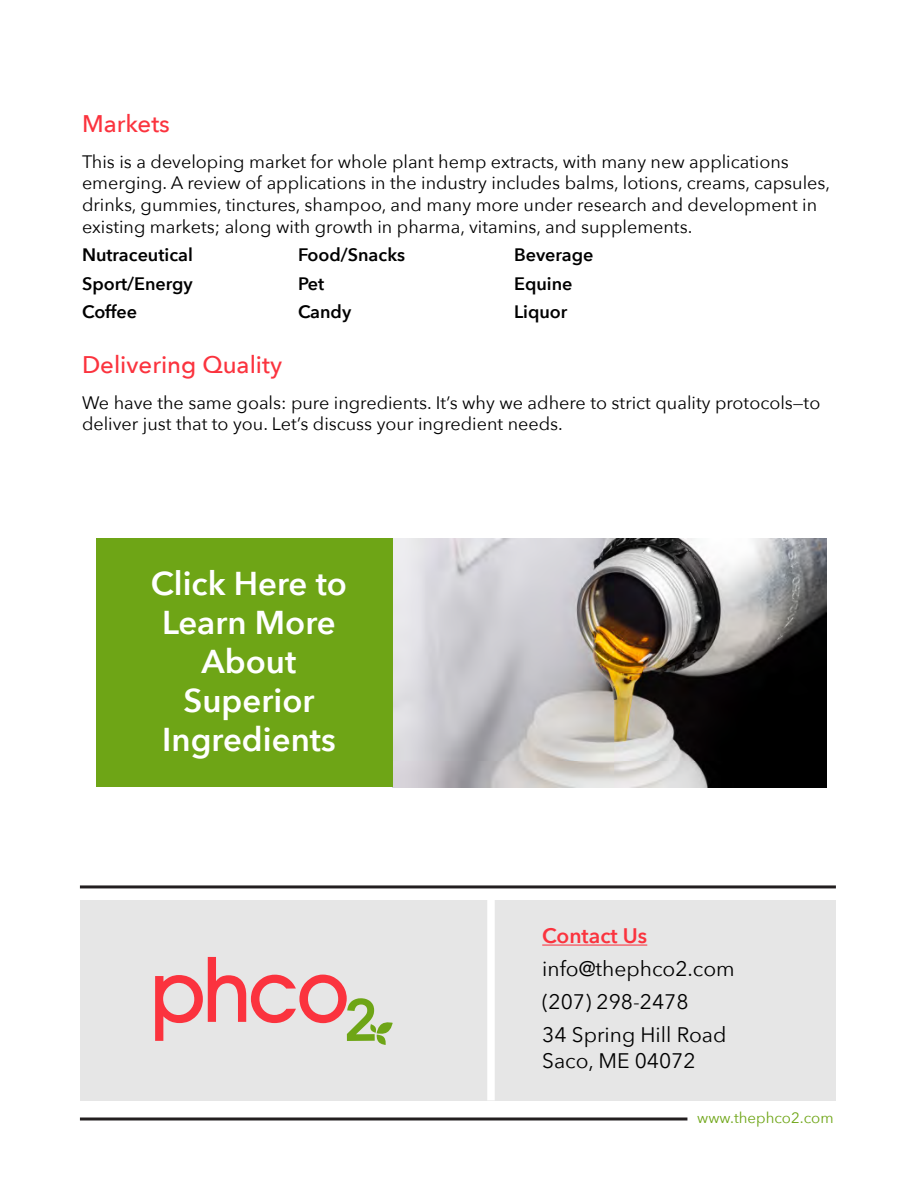
<style>
.page{position:relative;width:918px;height:1188px;background:#fff}
.page>*{position:absolute;margin:0;border:0;box-sizing:border-box;transform-origin:0 0}
.t1{font:600 33px/39px "Avenir Next";color:#fff;text-align:center}
.t2{font:500 24px "Avenir Next";color:#fb333e}
.t3{font:21px/33px "Avenir Next";color:#000}
.t4{font:600 21px "Avenir Next";color:#fb333e}
.t5{font:18px/21.6px "Avenir Next";color:#000}
.t6{font:600 18px "Avenir Next";color:#000}
.t7{font:15px "Avenir Next";color:#6ea516}
</style>
<div class="page">
<img style="left:393px;top:539px;width:433px;height:248px">
<div style="left:96px;top:539px;width:297px;height:248px;background:#6ea516"></div>
<hr style="left:80px;top:1118px;width:607px;height:2px;background:#231f20">
<div style="left:80px;top:900px;width:756px;height:200px;background:#e6e6e6"></div>
<hr style="left:80px;top:885px;width:756px;height:3px;background:#231f20">
<hr style="left:542px;top:945px;width:105px;height:1px;background:#fb333e">
<div style="left:487px;top:900px;width:8px;height:200px;background:#fff"></div>
<svg style="left:155px;top:957px;width:238px;height:88px"></svg>
<h2 class="t2" style="left:82px;top:103px;width:89px">Markets</h2>
<p class="t5" style="left:82px;top:150px;width:750px">This is a developing market for whole plant hemp extracts, with many new applications emerging. A review of applications in the industry includes balms, lotions, creams, capsules, drinks, gummies, tinctures, shampoo, and many more under research and development in existing markets; along with growth in pharma, vitamins, and supplements.</p>
<p class="t6" style="left:82px;top:239px;width:112px">Nutraceutical</p>
<p class="t6" style="left:298px;top:239px;width:108px">Food/Snacks</p>
<p class="t6" style="left:514px;top:239px;width:81px">Beverage</p>
<p class="t6" style="left:82px;top:268px;width:112px">Sport/Energy</p>
<p class="t6" style="left:298px;top:268px;width:28px">Pet</p>
<p class="t6" style="left:514px;top:268px;width:60px">Equine</p>
<p class="t6" style="left:82px;top:296px;width:57px">Coffee</p>
<p class="t6" style="left:298px;top:296px;width:55px">Candy</p>
<p class="t6" style="left:514px;top:296px;width:55px">Liquor</p>
<h2 class="t2" style="left:82px;top:344px;width:202px">Delivering Quality</h2>
<p class="t5" style="left:82px;top:391px;width:740px">We have the same goals: pure ingredients. It’s why we adhere to strict quality protocols—to deliver just that to you. Let’s discuss your ingredient needs.</p>
<h1 class="t1" style="left:151px;top:563px;width:198px">Click Here to<br>Learn More<br>About<br>Superior<br>Ingredients</h1>
<p class="t4" style="left:542px;top:918px;width:107px">Contact Us</p>
<p class="t3" style="left:542px;top:952px;width:194px">info@thephco2.com (207) 298-2478<br>34 Spring Hill Road</p>
<p class="t3" style="left:542px;top:1043px;width:155px">Saco, ME 04072</p>
<p class="t7" style="left:697px;top:1105px;width:138px">www.thephco2.com</p>
</div>
